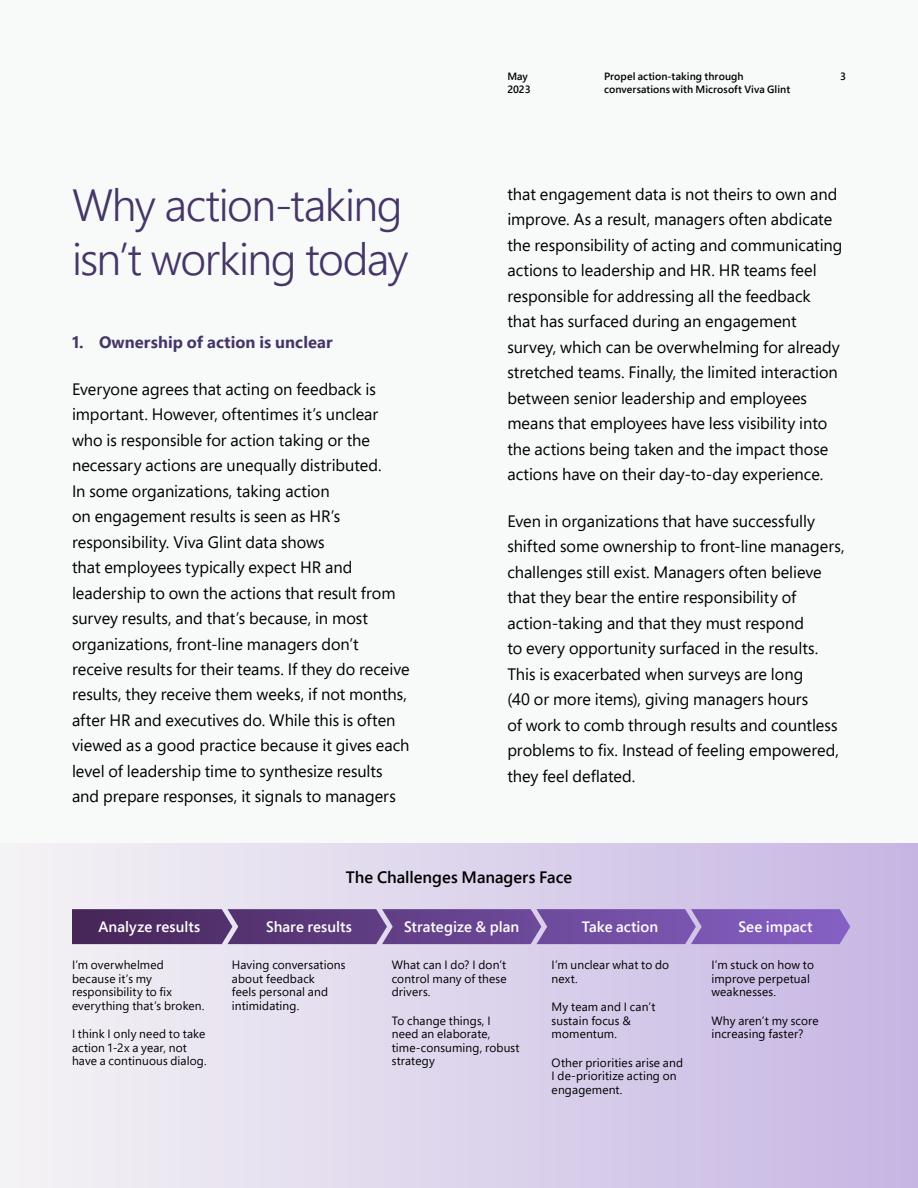
<style>
.page{position:relative;width:918px;height:1188px;background:#f8fafa}
.page>*{position:absolute;margin:0;border:0;box-sizing:border-box;transform-origin:0 0}
.H2{font:300 45px/54px "Segoe Pro";letter-spacing:-.035em;color:#463668}
.Body_copy{font:16.5px/25.5px "Segoe Pro";color:#000}
.SH2{font:16.5px/25.5px "Segoe Pro";color:#000}
.t1{font:700 16.5px "Segoe Pro";letter-spacing:.005em;color:#463668}
.Body_copy-2{font:600 16.5px "Segoe Pro";letter-spacing:.005em;color:#000}
.Body_copy-3{font:600 15px "Segoe Pro";letter-spacing:.005em;color:#fff}
.t2{font:12px/13.5px "Segoe Pro";letter-spacing:.01em;color:#000}
.Page_Header{font:600 10.5px/13.5px "Segoe Pro";letter-spacing:.005em;color:#000}
.Page{font:600 10.5px "Segoe Pro";color:#000}
</style>
<div class="page">
<div style="left:0;top:843px;width:918px;height:345px;background:linear-gradient(to right,#f4f4f5,#c6b6e4)"></div>
<svg style="left:72px;top:909px;width:778px;height:35px;background:#6b4892"></svg>
<p class="H2" style="left:72px;top:177px;width:338px">Why action-taking isn’t working today</p>
<p class="t1" style="left:72px;top:331px;width:262px">1. Ownership of action is unclear</p>
<p class="SH2" style="left:72px;top:376px;width:311px">Everyone agrees that acting on feedback is important. However, oftentimes it’s unclear who is responsible for action taking or the necessary actions are unequally distributed.</p>
<p class="Body_copy" style="left:72px;top:478px;width:339px">In some organizations, taking action<br>on engagement results is seen as HR’s responsibility. Viva Glint data shows<br>that employees typically expect HR and leadership to own the actions that result from survey results, and that’s because, in most organizations, front-line managers don’t receive results for their teams. If they do receive results, they receive them weeks, if not months, after HR and executives do. While this is often viewed as a good practice because it gives each level of leadership time to synthesize results and prepare responses, it signals to managers</p>
<p class="Page_Header" style="left:507px;top:69px;width:25px">May<br>2023</p>
<p class="Page_Header" style="left:604px;top:69px;width:188px">Propel action-taking through conversations with Microsoft Viva Glint</p>
<p class="Page" style="left:840px;top:69px;width:7px">3</p>
<p class="Body_copy" style="left:507px;top:181px;width:337px">that engagement data is not theirs to own and improve. As a result, managers often abdicate the responsibility of acting and communicating actions to leadership and HR. HR teams feel responsible for addressing all the feedback that has surfaced during an engagement survey, which can be overwhelming for already stretched teams. Finally, the limited interaction between senior leadership and employees means that employees have less visibility into the actions being taken and the impact those actions have on their day-to-day experience.</p>
<p class="Body_copy" style="left:507px;top:508px;width:339px">Even in organizations that have successfully shifted some ownership to front-line managers, challenges still exist. Managers often believe that they bear the entire responsibility of action-taking and that they must respond<br>to every opportunity surfaced in the results.<br>This is exacerbated when surveys are long<br>(40 or more items), giving managers hours<br>of work to comb through results and countless problems to fix. Instead of feeling empowered, they feel deflated.</p>
<p class="Body_copy-2" style="left:346px;top:866px;width:228px">The Challenges Managers Face</p>
<p class="Body_copy-3" style="left:98px;top:916px;width:103px">Analyze results</p>
<p class="Body_copy-3" style="left:266px;top:917px;width:87px">Share results</p>
<p class="Body_copy-3" style="left:404px;top:917px;width:117px">Strategize &amp; plan</p>
<p class="Body_copy-3" style="left:582px;top:917px;width:78px">Take action</p>
<p class="Body_copy-3" style="left:738px;top:917px;width:76px">See impact</p>
<p class="t2" style="left:72px;top:958px;width:134px">I’m overwhelmed because it’s my responsibility to fix everything that’s broken.</p>
<p class="t2" style="left:72px;top:1027px;width:136px">I think I only need to take action 1-2x a year, not have a continuous dialog.</p>
<p class="t2" style="left:232px;top:958px;width:115px">Having conversations about feedback<br>feels personal and intimidating.</p>
<p class="t2" style="left:392px;top:958px;width:116px;text-align:justify">What can I do? I don’t control many of these drivers.</p>
<p class="t2" style="left:392px;top:1013px;width:129px">To change things, I need an elaborate, time-consuming, robust strategy</p>
<p class="t2" style="left:552px;top:958px;width:119px">I’m unclear what to do next.</p>
<p class="t2" style="left:552px;top:1000px;width:105px">My team and I can’t sustain focus &amp; momentum.</p>
<p class="t2" style="left:552px;top:1055px;width:133px">Other priorities arise and<br>I de-prioritize acting on engagement.</p>
<p class="t2" style="left:712px;top:958px;width:104px">I’m stuck on how to improve perpetual weaknesses.</p>
<p class="t2" style="left:712px;top:1013px;width:109px">Why aren’t my score increasing faster?</p>
</div>
